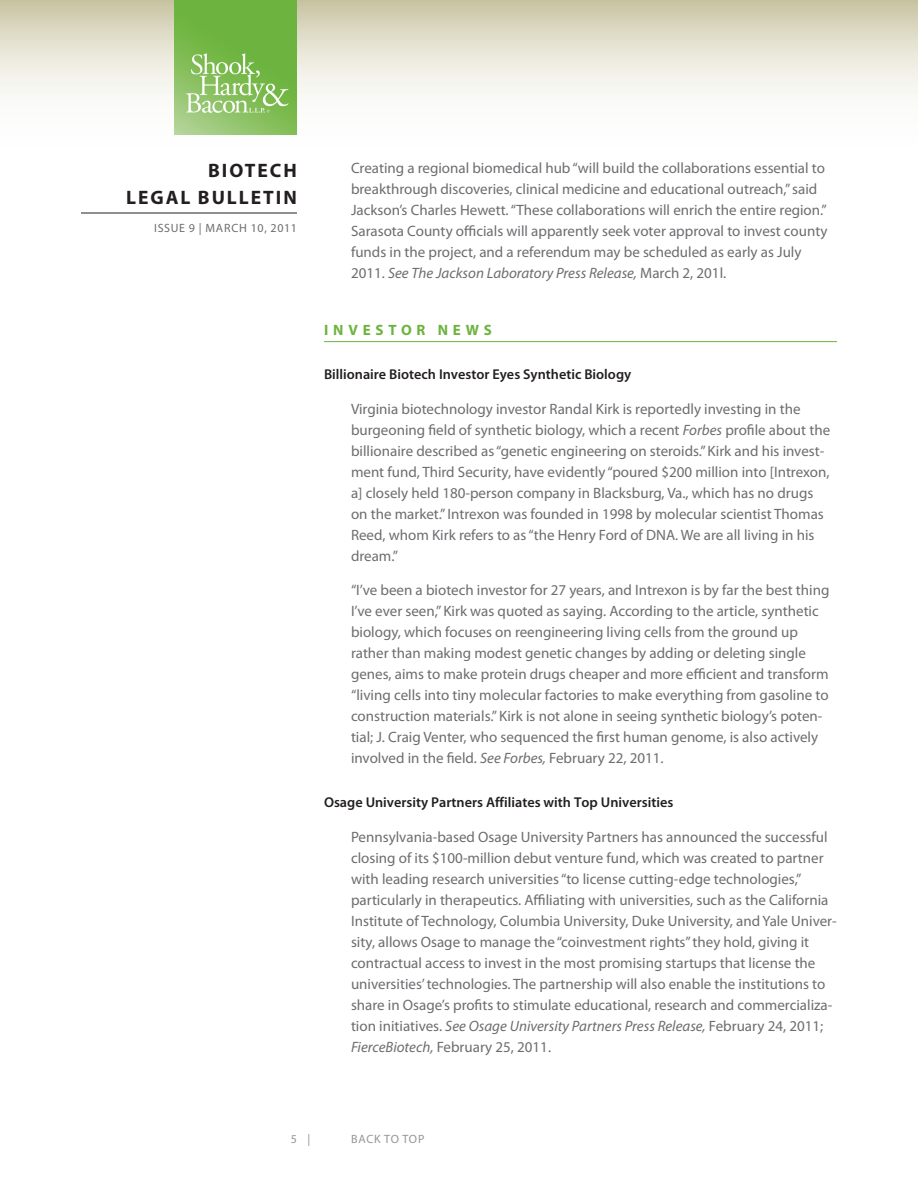
<style>
.page{position:relative;width:918px;height:1188px;background:#fff}
.page>*{position:absolute;margin:0;border:0;box-sizing:border-box;transform-origin:0 0}
.t1{font:700 19.5px/27px "Myriad Pro";letter-spacing:.1em;color:#231f20;text-align:right}
.Body{font:15px/21px "Myriad Pro";color:#6c6d70}
.Head{font:700 15px "Myriad Pro";letter-spacing:.32em;color:#6cb43f}
.Subhead{font:600 14.25px "Myriad Pro";color:#231f20}
.t2{font:12px "Myriad Pro";letter-spacing:.05em;color:#6c6d70}
.t3{font:12px "Myriad Pro";letter-spacing:.06em;color:#939598}
.s1{font-style:italic}
</style>
<div class="page">
<svg style="left:0;top:0;width:918px;height:135px"></svg>
<hr style="left:81px;top:213px;width:216px;height:1px;background:#231f20">
<img style="left:175px;top:0;width:122px;height:135px">
<hr style="left:324px;top:341px;width:513px;height:1px;background:#6cb43f">
<h1 class="t1" style="left:126px;top:156px;width:172px">BIOTECH<br>LEGAL BULLETIN</h1>
<p class="t2" style="left:154px;top:221px;width:144px">ISSUE 9 | MARCH 10, 2011</p>
<p class="Body" style="left:351px;top:157px;width:478px">Creating a regional biomedical hub “will build the collaborations essential to breakthrough discoveries, clinical medicine and educational outreach,” said Jackson’s Charles Hewett. “These collaborations will enrich the entire region.” Sarasota County officials will apparently seek voter approval to invest county funds in the project, and a referendum may be scheduled as early as July 2011. <span class="s1">See The Jackson Laboratory Press Release,</span> March 2, 201l.</p>
<p class="Head" style="left:324px;top:320px;width:169px">INVESTOR NEWS</p>
<p class="Subhead" style="left:324px;top:365px;width:309px">Billionaire Biotech Investor Eyes Synthetic Biology</p>
<p class="Body" style="left:351px;top:398px;width:481px">Virginia biotechnology investor Randal Kirk is reportedly investing in the burgeoning field of synthetic biology, which a recent <span class="s1">Forbes</span> profile about the billionaire described as “genetic engineering on steroids.” Kirk and his invest&shy;ment fund, Third Security, have evidently “poured $200 million into [Intrexon, a] closely held 180-person company in Blacksburg, Va., which has no drugs on the market.” Intrexon was founded in 1998 by molecular scientist Thomas Reed, whom Kirk refers to as “the Henry Ford of DNA. We are all living in his dream.”</p>
<p class="Body" style="left:351px;top:580px;width:480px">“I’ve been a biotech investor for 27 years, and Intrexon is by far the best thing I’ve ever seen,” Kirk was quoted as saying. According to the article, synthetic biology, which focuses on reengineering living cells from the ground up rather than making modest genetic changes by adding or deleting single genes, aims to make protein drugs cheaper and more efficient and transform “living cells into tiny molecular factories to make everything from gasoline to construction materials.” Kirk is not alone in seeing synthetic biology’s poten&shy;tial; J. Craig Venter, who sequenced the first human genome, is also actively involved in the field. <span class="s1">See Forbes,</span> February 22, 2011.</p>
<p class="Subhead" style="left:324px;top:794px;width:351px">Osage University Partners Affiliates with Top Universities</p>
<p class="Body" style="left:351px;top:826px;width:487px">Pennsylvania-based Osage University Partners has announced the successful closing of its $100-million debut venture fund, which was created to partner with leading research universities “to license cutting-edge technologies,” particularly in therapeutics. Affiliating with universities, such as the California Institute of Technology, Columbia University, Duke University, and Yale Univer&shy;sity, allows Osage to manage the “coinvestment rights” they hold, giving it contractual access to invest in the most promising startups that license the universities’ technologies. The partnership will also enable the institutions to share in Osage’s profits to stimulate educational, research and commercializa&shy;tion initiatives. <span class="s1">See Osage University Partners Press Release,</span> February 24, 2011; <span class="s1">FierceBiotech,</span> February 25, 2011.</p>
<p class="t3" style="left:291px;top:1132px;width:21px">5 |</p>
<p class="t3" style="left:351px;top:1132px;width:75px">BACK TO TOP</p>
</div>
